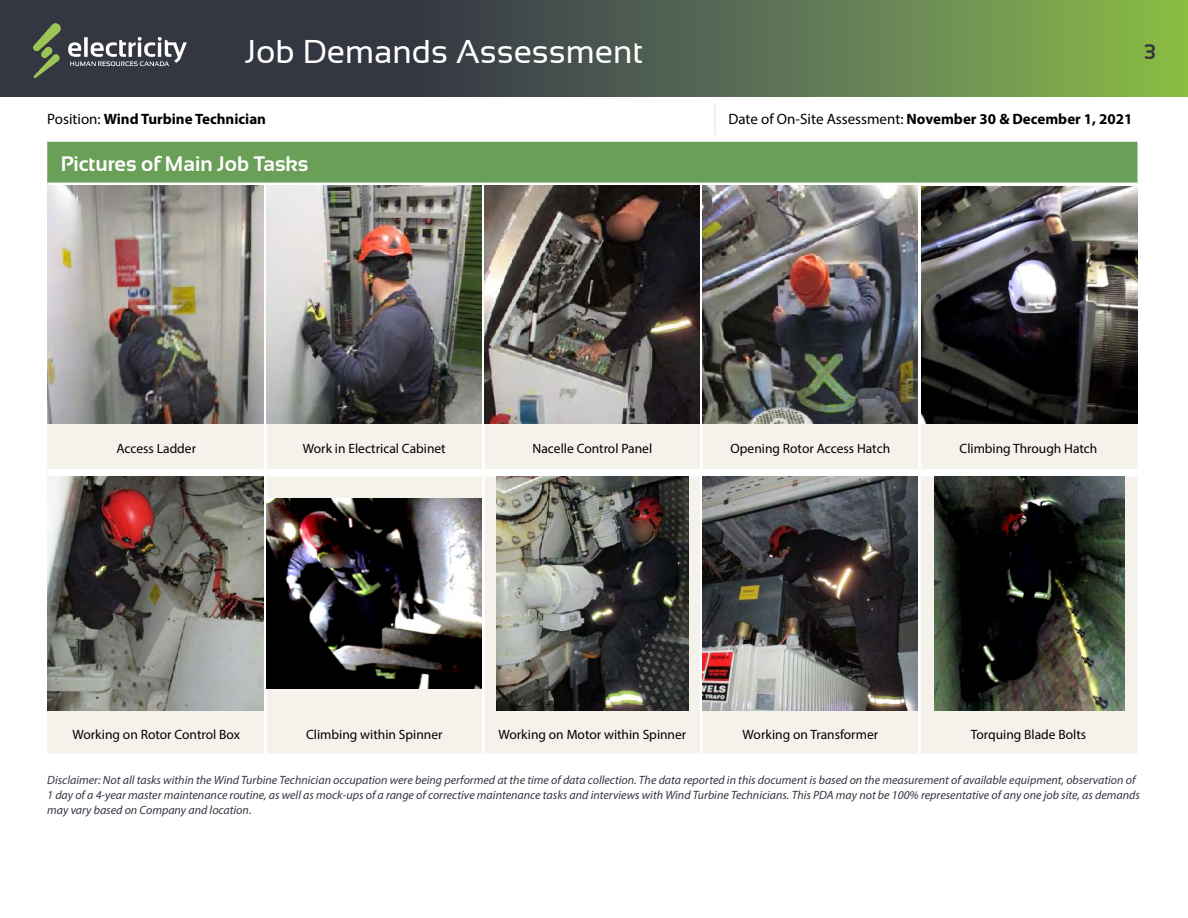
<style>
.page{position:relative;width:1188px;height:918px;background:#fff}
.page>*{position:absolute;margin:0;border:0;box-sizing:border-box;transform-origin:0 0}
.t1{font:33px "Sansation";color:#fff}
.Main_Table_Header{font:700 21px "Sansation";color:#fff}
.t2{font:700 21px "Sansation";color:#343741}
.t3{font:700 15px "Myriad Pro";color:#000}
.Main_Table_Text_-_Ce{font:13.5px "Myriad Pro";color:#000}
.Disclaimer_paragraph{font:italic 12px/15px "Myriad Pro";color:#343741}
.s1{font-weight:400}
</style>
<div class="page">
<svg style="left:0;top:0;width:1188px;height:96px;background:#52654a"></svg>
<img style="left:33px;top:24px;width:154px;height:54px">
<hr style="left:714px;top:103px;width:2px;height:32px;background:#efebe1">
<div style="left:47px;top:142px;width:1091px;height:41px;background:#6a9f58"></div>
<div style="left:47px;top:423px;width:1091px;height:331px;background:#f5f1eb"></div>
<div style="left:47px;top:469px;width:217px;height:8px;background:#fff"></div>
<div style="left:267px;top:469px;width:215px;height:8px;background:#fff"></div>
<div style="left:485px;top:469px;width:215px;height:8px;background:#fff"></div>
<div style="left:703px;top:469px;width:215px;height:8px;background:#fff"></div>
<div style="left:921px;top:469px;width:217px;height:8px;background:#fff"></div>
<hr style="left:264px;top:423px;width:3px;height:50px;background:#fff">
<hr style="left:482px;top:423px;width:3px;height:50px;background:#fff">
<hr style="left:700px;top:423px;width:3px;height:50px;background:#fff">
<hr style="left:918px;top:423px;width:3px;height:50px;background:#fff">
<hr style="left:264px;top:473px;width:3px;height:237px;background:#fff">
<hr style="left:482px;top:473px;width:3px;height:237px;background:#fff">
<hr style="left:700px;top:473px;width:3px;height:237px;background:#fff">
<hr style="left:918px;top:473px;width:3px;height:237px;background:#fff">
<hr style="left:264px;top:710px;width:3px;height:44px;background:#fff">
<hr style="left:482px;top:710px;width:3px;height:44px;background:#fff">
<hr style="left:700px;top:710px;width:3px;height:44px;background:#fff">
<hr style="left:918px;top:710px;width:3px;height:44px;background:#fff">
<img style="left:47px;top:186px;width:217px;height:237px">
<img style="left:267px;top:186px;width:215px;height:237px">
<img style="left:485px;top:186px;width:215px;height:237px">
<img style="left:703px;top:186px;width:215px;height:237px">
<img style="left:921px;top:186px;width:217px;height:237px">
<img style="left:47px;top:477px;width:217px;height:233px">
<img style="left:267px;top:498px;width:215px;height:191px">
<img style="left:497px;top:477px;width:191px;height:233px">
<img style="left:703px;top:477px;width:215px;height:233px">
<img style="left:934px;top:477px;width:190px;height:233px">
<h1 class="t1" style="left:245px;top:33px;width:400px">Job Demands Assessment</h1>
<h2 class="t2" style="left:1144px;top:40px;width:13px">3</h2>
<p class="t3" style="left:47px;top:110px;width:220px"><span class="s1">Position:</span> Wind Turbine Technician</p>
<p class="t3" style="left:728px;top:110px;width:406px"><span class="s1">Date of On-Site Assessment:</span> November 30 &amp; December 1, 2021</p>
<p class="Main_Table_Header" style="left:61px;top:152px;width:249px">Pictures of Main Job Tasks</p>
<p class="Main_Table_Text_-_Ce" style="left:116px;top:440px;width:81px">Access Ladder</p>
<p class="Main_Table_Text_-_Ce" style="left:303px;top:440px;width:144px">Work in Electrical Cabinet</p>
<p class="Main_Table_Text_-_Ce" style="left:533px;top:440px;width:121px">Nacelle Control Panel</p>
<p class="Main_Table_Text_-_Ce" style="left:731px;top:440px;width:161px">Opening Rotor Access Hatch</p>
<p class="Main_Table_Text_-_Ce" style="left:960px;top:440px;width:139px">Climbing Through Hatch</p>
<p class="Main_Table_Text_-_Ce" style="left:72px;top:726px;width:169px">Working on Rotor Control Box</p>
<p class="Main_Table_Text_-_Ce" style="left:306px;top:726px;width:138px">Climbing within Spinner</p>
<p class="Main_Table_Text_-_Ce" style="left:498px;top:726px;width:189px">Working on Motor within Spinner</p>
<p class="Main_Table_Text_-_Ce" style="left:743px;top:726px;width:137px">Working on Transformer</p>
<p class="Main_Table_Text_-_Ce" style="left:971px;top:726px;width:117px">Torquing Blade Bolts</p>
<p class="Disclaimer_paragraph" style="left:47px;top:772px;width:1094px">Disclaimer: Not all tasks within the Wind Turbine Technician occupation were being performed at the time of data collection. The data reported in this document is based on the measurement of available equipment, observation of<br>1 day of a 4-year master maintenance routine, as well as mock-ups of a range of corrective maintenance tasks and interviews with Wind Turbine Technicians. This PDA may not be 100% representative of any one job site, as demands may vary based on Company and location.</p>
</div>
